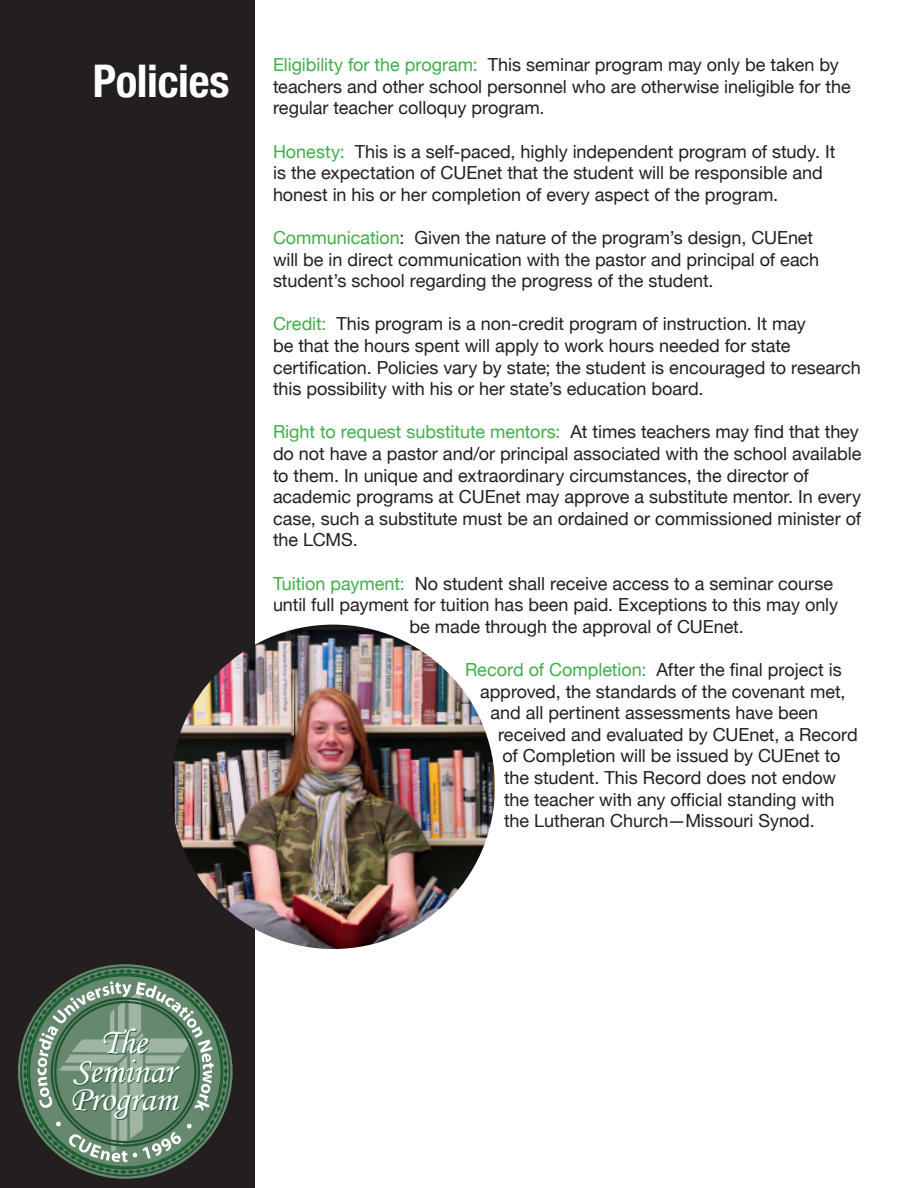
<style>
.page{position:relative;width:918px;height:1188px;background:#fff}
.page>*{position:absolute;margin:0;border:0;box-sizing:border-box;transform-origin:0 0}
.t1{font:700 condensed 45px "Helvetica Neue";letter-spacing:-.01em;color:#fff}
.t2{font:36px/28.5px "Monotype Corsiva";color:#fff;text-align:center}
.t3{font:18px/21.6px "Helvetica Neue";color:#231f20}
.s1{color:#40ae49}
</style>
<div class="page">
<div style="left:0;top:0;width:255px;height:1188px;background:#231f20"></div>
<svg style="left:20px;top:966px;width:210px;height:210px"></svg>
<svg style="left:23px;top:969px;width:205px;height:205px"></svg>
<img style="left:171px;top:625px;width:324px;height:324px;border-radius:162px">
<h1 class="t1" style="left:93px;top:44px;width:138px">Policies</h1>
<p class="t3" style="left:273px;top:55px;width:579px"><span class="s1">Eligibility for the program:</span> This seminar program may only be taken by teachers and other school personnel who are otherwise ineligible for the regular teacher colloquy program.</p>
<p class="t3" style="left:273px;top:141px;width:564px"><span class="s1">Honesty:</span> This is a self-paced, highly independent program of study. It is the expectation of CUEnet that the student will be responsible and honest in his or her completion of every aspect of the program.</p>
<p class="t3" style="left:273px;top:228px;width:548px"><span class="s1">Communication</span>: Given the nature of the program’s design, CUEnet will be in direct communication with the pastor and principal of each student’s school regarding the progress of the student.</p>
<p class="t3" style="left:273px;top:314px;width:589px"><span class="s1">Credit:</span> This program is a non-credit program of instruction. It may<br>be that the hours spent will apply to work hours needed for state certification. Policies vary by state; the student is encouraged to research this possibility with his or her state’s education board.</p>
<p class="t3" style="left:273px;top:422px;width:590px"><span class="s1">Right to request substitute mentors:</span> At times teachers may find that they do not have a pastor and/or principal associated with the school available to them. In unique and extraordinary circumstances, the director of academic programs at CUEnet may approve a substitute mentor. In every case, such a substitute must be an ordained or commissioned minister of the LCMS.</p>
<p class="t3" style="left:273px;top:573px;width:562px"><span class="s1">Tuition payment:</span> No student shall receive access to a seminar course</p>
<p class="t3" style="left:273px;top:595px;width:567px">until full payment for tuition has been paid. Exceptions to this may only</p>
<p class="t3" style="left:410px;top:617px;width:336px">be made through the approval of CUEnet.</p>
<p class="t3" style="left:465px;top:660px;width:378px"><span class="s1">Record of Completion:</span> After the final project is</p>
<p class="t3" style="left:480px;top:681px;width:367px">approved, the standards of the covenant met,</p>
<p class="t3" style="left:491px;top:703px;width:329px">and all pertinent assessments have been</p>
<p class="t3" style="left:498px;top:725px;width:361px">received and evaluated by CUEnet, a Record</p>
<p class="t3" style="left:503px;top:746px;width:340px">of Completion will be issued by CUEnet to</p>
<p class="t3" style="left:504px;top:768px;width:334px">the student. This Record does not endow</p>
<p class="t3" style="left:504px;top:789px;width:332px">the teacher with any official standing with</p>
<p class="t3" style="left:504px;top:811px;width:312px">the Lutheran Church—Missouri Synod.</p>
<h2 class="t2" style="left:70px;top:1028px;width:109px">The<br>Seminar<br>Program</h2>
</div>
